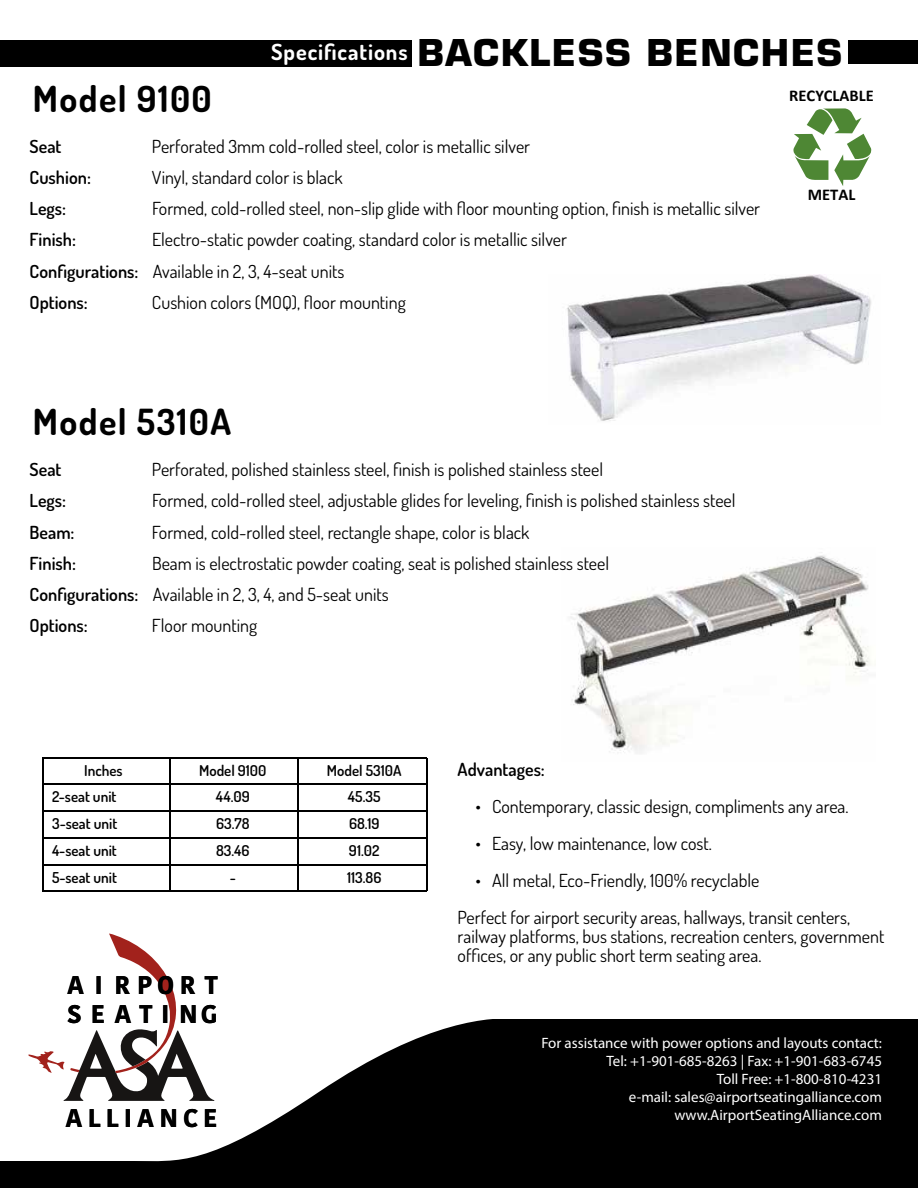
<style>
.page{position:relative;width:918px;height:1188px;background:#fff}
.page>*{position:absolute;margin:0;border:0;box-sizing:border-box;transform-origin:0 0}
.t1{font:700 36px "Eurostile";letter-spacing:.04em;color:#000}
.t2{font:700 36px "Dosis";letter-spacing:.04em;color:#000}
.t3{font:700 25.5px/28.5px "Kohinoor Bangla";letter-spacing:.34em;color:#000}
.t4{font:700 25.5px "Kohinoor Bangla";letter-spacing:.21em;color:#000}
.t5{font:18px/31.2px "Dosis";color:#000}
.t6{font:600 18px "Dosis";color:#000}
.t7{font:700 16.5px "Calibri";color:#000}
.t8{font:15px/18px "Myriad Pro";color:#fff;text-align:right}
.t9{font:600 15px "Dosis";color:#000}
.s1{font-weight:600}
</style>
<div class="page">
<div style="left:0;top:40px;width:412px;height:27px;background:#000"></div>
<div style="left:848px;top:40px;width:70px;height:24px;background:#000"></div>
<div style="left:0;top:1019px;width:918px;height:169px;background:#000"></div>
<svg style="left:0;top:1019px;width:492px;height:143px;fill:#fff"></svg>
<svg style="left:28px;top:933px;width:186px;height:168px"></svg>
<img style="left:567px;top:275px;width:304px;height:146px">
<img style="left:570px;top:552px;width:301px;height:201px">
<svg style="left:793px;top:108px;width:79px;height:78px"></svg>
<hr style="left:426px;top:758px;width:1px;height:133px;background:#000">
<hr style="left:43px;top:757px;width:1px;height:134px;background:#000">
<hr style="left:169px;top:758px;width:2px;height:133px;background:#000">
<hr style="left:298px;top:758px;width:1px;height:133px;background:#000">
<hr style="left:43px;top:757px;width:384px;height:2px;background:#000">
<hr style="left:44px;top:783px;width:382px;height:2px;background:#000">
<hr style="left:44px;top:810px;width:382px;height:2px;background:#000">
<hr style="left:44px;top:837px;width:382px;height:2px;background:#000">
<hr style="left:44px;top:864px;width:382px;height:2px;background:#000">
<hr style="left:43px;top:891px;width:384px;height:1px;background:#000">
<h1 class="t2" style="left:33px;top:75px;width:180px">Model 9100</h1>
<h1 class="t1" style="left:271px;top:31px;width:573px"><sup>Specifications</sup> BACKLESS BENCHES</h1>
<p class="t7" style="left:789px;top:86px;width:86px">RECYCLABLE</p>
<p class="t6" style="left:30px;top:134px;width:33px">Seat</p>
<p class="t5" style="left:152px;top:130px;width:380px">Perforated 3mm cold-rolled steel, color is metallic silver</p>
<p class="t6" style="left:30px;top:166px;width:63px">Cushion:</p>
<p class="t5" style="left:152px;top:161px;width:192px">Vinyl, standard color is black</p>
<p class="t6" style="left:30px;top:197px;width:38px">Legs:</p>
<p class="t5" style="left:152px;top:192px;width:610px">Formed, cold-rolled steel, non-slip glide with floor mounting option, finish is metallic silver</p>
<p class="t6" style="left:30px;top:228px;width:48px">Finish:</p>
<p class="t5" style="left:30px;top:224px;width:539px;text-indent:122px">Electro-static powder coating, standard color is metallic silver<br><span class="s1">Configurations:</span> Available in 2, 3, 4-seat units<br><span class="s1">Options:</span></p>
<p class="t5" style="left:152px;top:286px;width:255px">Cushion colors (MOQ), floor mounting</p>
<h1 class="t2" style="left:33px;top:399px;width:200px">Model 5310A</h1>
<p class="t6" style="left:30px;top:458px;width:33px">Seat</p>
<p class="t5" style="left:152px;top:454px;width:453px">Perforated, polished stainless steel, finish is polished stainless steel</p>
<p class="t6" style="left:30px;top:489px;width:38px">Legs:</p>
<p class="t5" style="left:152px;top:485px;width:585px">Formed, cold-rolled steel, adjustable glides for leveling, finish is polished stainless steel</p>
<p class="t6" style="left:30px;top:520px;width:47px">Beam:</p>
<p class="t5" style="left:152px;top:516px;width:379px">Formed, cold-rolled steel, rectangle shape, color is black</p>
<p class="t6" style="left:30px;top:552px;width:48px">Finish:</p>
<p class="t5" style="left:30px;top:547px;width:581px;text-indent:122px">Beam is electrostatic powder coating, seat is polished stainless steel<br><span class="s1">Configurations:</span> Available in 2, 3, 4, and 5-seat units<br><span class="s1">Options:</span></p>
<p class="t5" style="left:152px;top:610px;width:107px">Floor mounting</p>
<p class="t7" style="left:808px;top:185px;width:49px">METAL</p>
<p class="t9" style="left:84px;top:761px;width:40px">Inches</p>
<p class="t9" style="left:199px;top:761px;width:69px">Model 9100</p>
<p class="t9" style="left:327px;top:761px;width:76px">Model 5310A</p>
<p class="t9" style="left:52px;top:787px;width:66px">2-seat unit</p>
<p class="t9" style="left:216px;top:787px;width:35px">44.09</p>
<p class="t9" style="left:348px;top:787px;width:34px">45.35</p>
<p class="t9" style="left:52px;top:814px;width:67px">3-seat unit</p>
<p class="t9" style="left:216px;top:814px;width:35px">63.78</p>
<p class="t9" style="left:349px;top:814px;width:32px">68.19</p>
<p class="t9" style="left:52px;top:841px;width:66px">4-seat unit</p>
<p class="t9" style="left:216px;top:841px;width:35px">83.46</p>
<p class="t9" style="left:349px;top:841px;width:32px">91.02</p>
<p class="t9" style="left:52px;top:868px;width:67px">5-seat unit</p>
<p class="t9" style="left:230px;top:868px;width:8px">-</p>
<p class="t9" style="left:347px;top:868px;width:36px">113.86</p>
<h2 class="t3" style="left:67px;top:970px;width:152px">AI RPORT<br>SEATING</h2>
<h2 class="t4" style="left:66px;top:1095px;width:153px">ALLIANCE</h2>
<p class="t6" style="left:458px;top:757px;width:89px">Advantages:</p>
<p class="t5" style="left:476px;top:790px;width:374px">• Contemporary, classic design, compliments any area.</p>
<p class="t5" style="left:476px;top:827px;width:238px">• Easy, low maintenance, low cost.</p>
<p class="t5" style="left:458px;top:862px;width:394px;line-height:37.2px;text-indent:18px">• All metal, Eco-Friendly, 100% recyclable<br>Perfect for airport security areas, hallways, transit centers,</p>
<p class="t5" style="left:458px;top:927px;width:428px;line-height:18.6px">railway platforms, bus stations, recreation centers, government offices, or any public short term seating area.</p>
<p class="t8" style="left:541px;top:1033px;width:342px">For assistance with power options and layouts contact:<br>Tel: +1-901-685-8263 | Fax: +1-901-683-6745<br>Toll Free: +1-800-810-4231<br>e-mail: sales@airportseatingalliance.com www.AirportSeatingAlliance.com</p>
</div>
